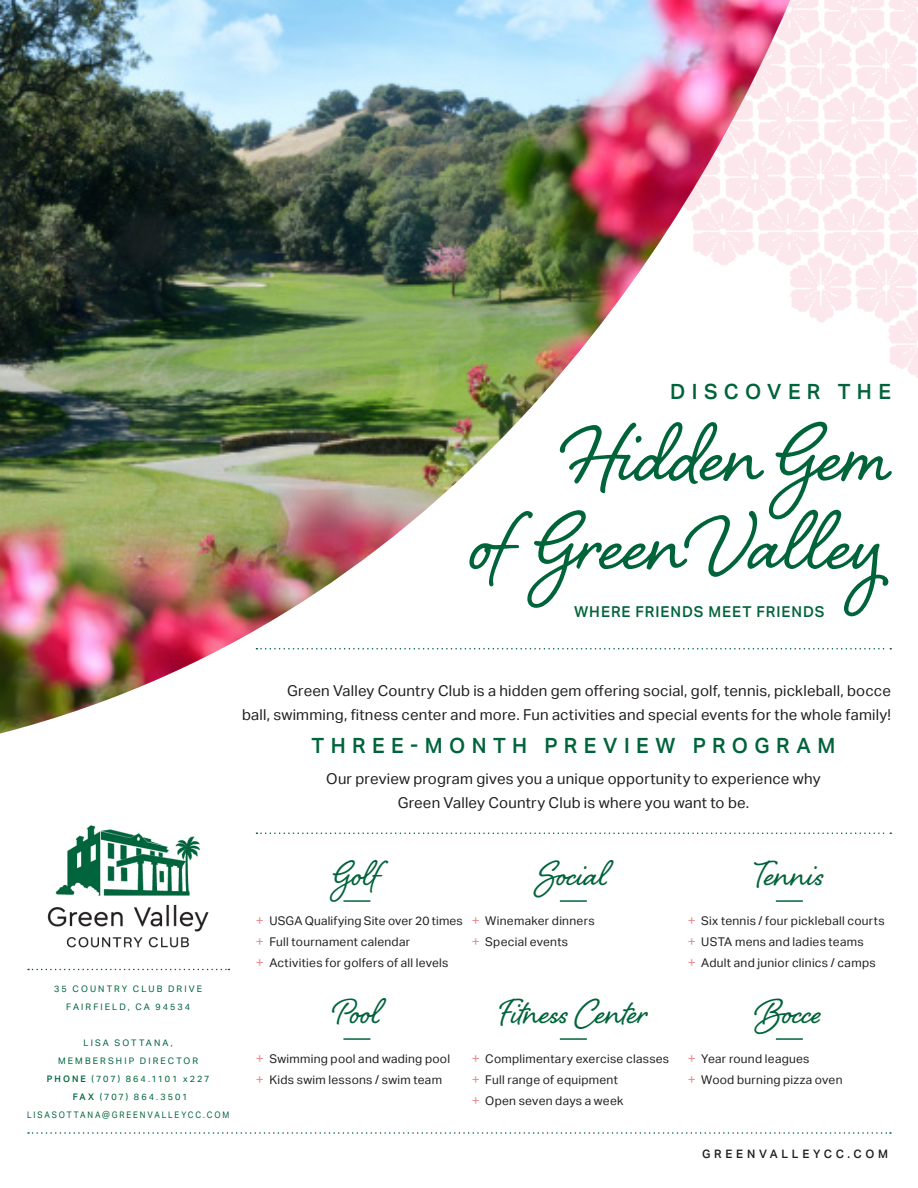
<style>
.page{position:relative;width:918px;height:1188px;background:#fff}
.page>*{position:absolute;margin:0;border:0;box-sizing:border-box;transform-origin:0 0}
.t1{font:105px/88.5px "Shelby";color:#00643b;text-align:right}
.t2{font:45px "Shelby";color:#00643b}
.t3{font:500 21px "Aktiv Grotesk";letter-spacing:.305em;color:#00643b}
.t4{font:15px/24px "Aktiv Grotesk";letter-spacing:.015em;color:#231f20;text-align:center}
.t5{font:500 15px "Aktiv Grotesk";letter-spacing:.065em;color:#00643b}
.t6{font:12px "Aktiv Grotesk";letter-spacing:.02em;color:#231f20}
.t7{font:500 11.7px "Aktiv Grotesk";letter-spacing:.325em;color:#231f20}
.t8{font:9px/18px "Aktiv Grotesk";letter-spacing:.23em;color:#00643b;text-align:center}
.t9{font:9px "Aktiv Grotesk";letter-spacing:.23em;color:#00643b;scale:.9 1}
.s1{font-weight:500}
.s2{font-size:13.5px;color:#e9908d}
</style>
<div class="page">
<img style="left:798px;top:0;width:120px;height:377px">
<hr style="left:343px;top:900px;width:27px;height:2px;background:#00643b">
<hr style="left:343px;top:1038px;width:27px;height:2px;background:#00643b">
<hr style="left:776px;top:900px;width:27px;height:2px;background:#00643b">
<hr style="left:776px;top:1038px;width:27px;height:2px;background:#00643b">
<img style="left:47px;top:825px;width:162px;height:123px">
<hr style="left:560px;top:900px;width:27px;height:2px;background:#00643b">
<hr style="left:560px;top:1038px;width:27px;height:2px;background:#00643b">
<svg style="left:799px;top:648px;width:92px;height:2px"></svg>
<svg style="left:256px;top:832px;width:635px;height:2px"></svg>
<svg style="left:28px;top:969px;width:201px;height:1px"></svg>
<svg style="left:28px;top:1132px;width:863px;height:2px"></svg>
<img style="left:0;top:0;width:790px;height:734px">
<p class="t3" style="left:670px;top:379px;width:222px">DISCOVER THE</p>
<p class="t1" style="left:469px;top:399px;width:423px">Hidden Gem ofGreenValley</p>
<p class="t5" style="left:574px;top:603px;width:252px">WHERE FRIENDS MEET FRIENDS</p>
<p class="t4" style="left:287px;top:679px;width:605px">Green Valley Country Club is a hidden gem offering social, golf, tennis, pickleball, bocce</p>
<p class="t4" style="left:242px;top:703px;width:650px">ball, swimming, fitness center and more. Fun activities and special events for the whole family!</p>
<p class="t3" style="left:312px;top:733px;width:525px">THREE-MONTH PREVIEW PROGRAM</p>
<p class="t4" style="left:326px;top:766px;width:496px">Our preview program gives you a unique opportunity to experience why<br>Green Valley Country Club is where you want to be.</p>
<p class="t8" style="left:54px;top:980px;width:149px">35 COUNTRY CLUB DRIVE<br>FAIRFIELD, CA 94534</p>
<p class="t8" style="left:58px;top:1034px;width:142px">LISA SOTTANA,<br>MEMBERSHIP DIRECTOR</p>
<p class="t8" style="left:47px;top:1070px;width:164px"><span class="s1">PHONE</span> (707) 864.1101 x227</p>
<p class="t8" style="left:73px;top:1088px;width:116px"><span class="s1">FAX</span> (707) 864.3501</p>
<p class="t9" style="left:27px;top:1110px;width:226px">LISASOTTANA@GREENVALLEYCC.COM</p>
<p class="t2" style="left:335px;top:843px;width:46px">Golf</p>
<p class="t2" style="left:539px;top:843px;width:70px">Social</p>
<p class="t2" style="left:755px;top:843px;width:70px">Tennis</p>
<p class="t6" style="left:256px;top:913px;width:208px"><span class="s2">+</span> USGA Qualifying Site over 20 times</p>
<p class="t6" style="left:256px;top:934px;width:156px"><span class="s2">+</span> Full tournament calendar</p>
<p class="t6" style="left:256px;top:955px;width:194px"><span class="s2">+</span> Activities for golfers of all levels</p>
<p class="t6" style="left:472px;top:913px;width:124px"><span class="s2">+</span> Winemaker dinners</p>
<p class="t6" style="left:472px;top:934px;width:98px"><span class="s2">+</span> Special events</p>
<p class="t6" style="left:688px;top:913px;width:198px"><span class="s2">+</span> Six tennis / four pickleball courts</p>
<p class="t6" style="left:688px;top:934px;width:177px"><span class="s2">+</span> USTA mens and ladies teams</p>
<p class="t6" style="left:688px;top:955px;width:189px"><span class="s2">+</span> Adult and junior clinics / camps</p>
<p class="t2" style="left:334px;top:981px;width:47px">Pool</p>
<p class="t2" style="left:499px;top:981px;width:149px">Fitness Center</p>
<p class="t2" style="left:757px;top:981px;width:67px">Bocce</p>
<p class="t6" style="left:256px;top:1052px;width:196px"><span class="s2">+</span> Swimming pool and wading pool</p>
<p class="t6" style="left:256px;top:1073px;width:188px"><span class="s2">+</span> Kids swim lessons / swim team</p>
<p class="t6" style="left:472px;top:1052px;width:199px"><span class="s2">+</span> Complimentary exercise classes</p>
<p class="t6" style="left:472px;top:1073px;width:148px"><span class="s2">+</span> Full range of equipment</p>
<p class="t6" style="left:472px;top:1094px;width:153px"><span class="s2">+</span> Open seven days a week</p>
<p class="t6" style="left:688px;top:1052px;width:123px"><span class="s2">+</span> Year round leagues</p>
<p class="t6" style="left:688px;top:1073px;width:156px"><span class="s2">+</span> Wood burning pizza oven</p>
<p class="t7" style="left:702px;top:1148px;width:188px">GREENVALLEYCC.COM</p>
</div>
